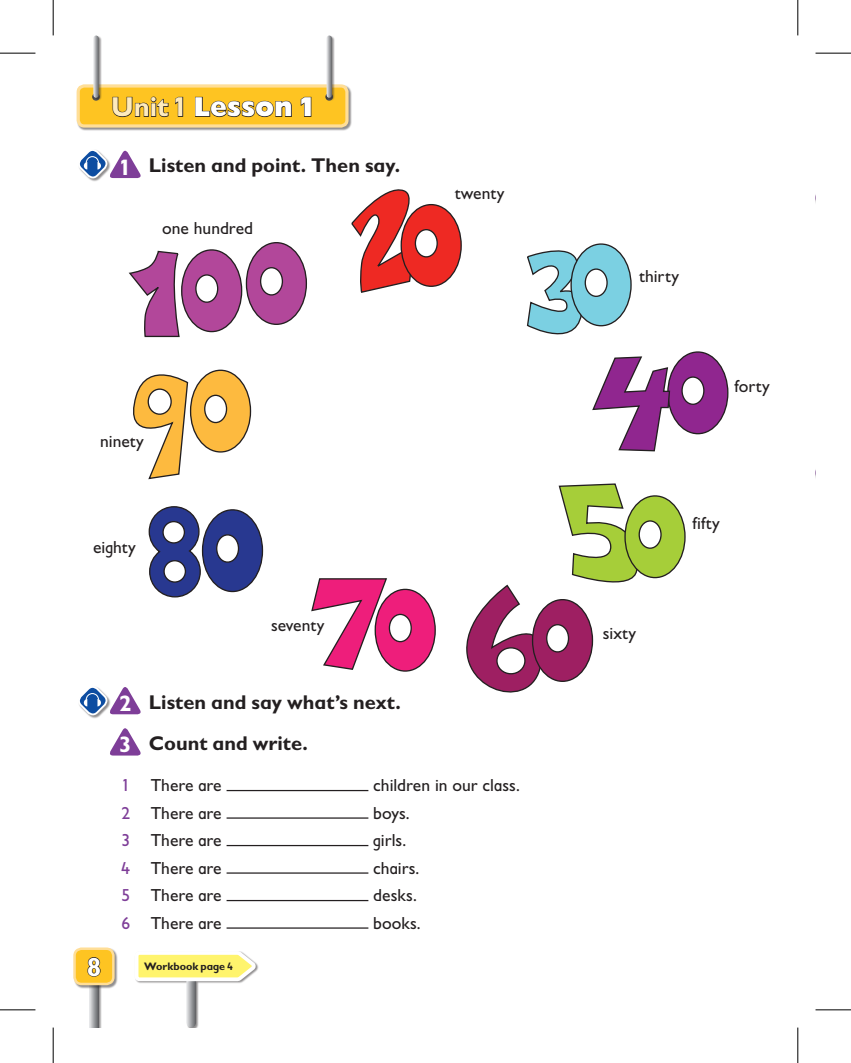
<style>
.page{position:relative;width:851px;height:1063px;background:#fff}
.page>*{position:absolute;margin:0;border:0;box-sizing:border-box;transform-origin:0 0}
.t1{font:800 27.5px "Gill Infant";letter-spacing:.01em;color:#fff}
.t2{font:700 26.25px "Gill Infant";color:#fff}
.t3{font:700 20px/41.2px "Gill Infant";color:#231f20}
.t4{font:17.5px "Gill Infant";color:#231f20}
.t5{font:700 11px "Gill Infant";color:#231f20}
.s1{font-weight:700;color:#feebbe}
.s2{font-size:22.5px;color:#fff}
.s3{color:#7e3e98}
</style>
<div class="page">
<div style="left:89px;top:979px;width:18px;height:49px;background:#231f20;opacity:.5"></div>
<svg style="left:89px;top:993px;width:10px;height:35px"></svg>
<div style="left:73px;top:948px;width:50px;height:45px;background:#231f20;opacity:.5"></div>
<div style="left:75px;top:949px;width:38px;height:35px;background:#fec422;border-radius:7px"></div>
<div style="left:73px;top:947px;width:42px;height:38px;border:2px solid #ffde97;border-radius:7px"></div>
<svg style="left:87px;top:957px;width:14px;height:20px"></svg>
<div style="left:77px;top:84px;width:280px;height:52px;background:#231f20;opacity:.5"></div>
<div style="left:93px;top:36px;width:14px;height:70px;background:#231f20;opacity:.5"></div>
<svg style="left:93px;top:38px;width:6px;height:41px"></svg>
<div style="left:326px;top:36px;width:14px;height:70px;background:#231f20;opacity:.5"></div>
<svg style="left:326px;top:38px;width:6px;height:41px"></svg>
<svg style="left:76px;top:79px;width:277px;height:50px;background:#e8bf51"></svg>
<svg style="left:186px;top:983px;width:10px;height:40px"></svg>
<svg style="left:135px;top:951px;width:123px;height:32px"></svg>
<svg style="left:351px;top:189px;width:111px;height:104px"></svg>
<svg style="left:526px;top:243px;width:203px;height:209px"></svg>
<svg style="left:466px;top:483px;width:220px;height:210px"></svg>
<svg style="left:311px;top:578px;width:125px;height:94px"></svg>
<svg style="left:148px;top:506px;width:116px;height:92px"></svg>
<svg style="left:133px;top:369px;width:119px;height:111px"></svg>
<svg style="left:129px;top:242px;width:178px;height:96px"></svg>
<svg style="left:79px;top:150px;width:62px;height:30px"></svg>
<svg style="left:79px;top:687px;width:62px;height:30px"></svg>
<svg style="left:110px;top:728px;width:31px;height:28px"></svg>
<hr style="left:226px;top:790px;width:142px;height:1px;background:#231f20">
<hr style="left:226px;top:817px;width:142px;height:2px;background:#231f20">
<hr style="left:226px;top:845px;width:142px;height:1px;background:#231f20">
<hr style="left:226px;top:872px;width:142px;height:2px;background:#231f20">
<hr style="left:226px;top:900px;width:142px;height:1px;background:#231f20">
<hr style="left:226px;top:927px;width:142px;height:2px;background:#231f20">
<hr style="left:0;top:53px;width:35px;height:1px;background:#000">
<hr style="left:815px;top:53px;width:35px;height:1px;background:#000">
<hr style="left:0;top:1010px;width:35px;height:1px;background:#000">
<hr style="left:815px;top:1010px;width:35px;height:1px;background:#000">
<hr style="left:53px;top:0;width:1px;height:35px;background:#000">
<hr style="left:53px;top:1028px;width:1px;height:35px;background:#000">
<hr style="left:797px;top:0;width:1px;height:35px;background:#000">
<hr style="left:797px;top:1028px;width:1px;height:35px;background:#000">
<p class="t1" style="left:111px;top:91px;width:207px"><span class="s1">Unit 1</span> Lesson 1</p>
<p class="t3" style="left:119px;top:145px;width:282px"><span class="s2">1</span> Listen and point. Then say.</p>
<p class="t4" style="left:162px;top:218px;width:92px">one hundred</p>
<p class="t4" style="left:454px;top:183px;width:51px">twenty</p>
<p class="t4" style="left:100px;top:431px;width:45px">ninety</p>
<p class="t4" style="left:93px;top:537px;width:44px">eighty</p>
<p class="t4" style="left:271px;top:615px;width:55px">seventy</p>
<p class="t2" style="left:87px;top:951px;width:16px">8</p>
<p class="t3" style="left:119px;top:682px;width:283px"><span class="s2">2</span> Listen and say what’s next.<br><span class="s2">3</span> Count and write.</p>
<p class="t4" style="left:121px;top:775px;width:102px"><span class="s3">1</span> There are</p>
<p class="t4" style="left:373px;top:775px;width:148px">children in our class.</p>
<p class="t4" style="left:121px;top:803px;width:102px"><span class="s3">2</span> There are</p>
<p class="t4" style="left:373px;top:803px;width:38px">boys.</p>
<p class="t4" style="left:121px;top:830px;width:102px"><span class="s3">3</span> There are</p>
<p class="t4" style="left:373px;top:830px;width:34px">girls.</p>
<p class="t4" style="left:121px;top:858px;width:102px"><span class="s3">4</span> There are</p>
<p class="t4" style="left:373px;top:858px;width:48px">chairs.</p>
<p class="t4" style="left:121px;top:885px;width:102px"><span class="s3">5</span> There are</p>
<p class="t4" style="left:373px;top:885px;width:45px">desks.</p>
<p class="t4" style="left:121px;top:913px;width:102px"><span class="s3">6</span> There are</p>
<p class="t4" style="left:373px;top:913px;width:49px">books.</p>
<p class="t5" style="left:144px;top:960px;width:90px">Workbook page 4</p>
<p class="t4" style="left:639px;top:266px;width:41px">thirty</p>
<p class="t4" style="left:734px;top:376px;width:37px">forty</p>
<p class="t4" style="left:602px;top:623px;width:35px">sixty</p>
<p class="t4" style="left:692px;top:513px;width:29px">fifty</p>
</div>
